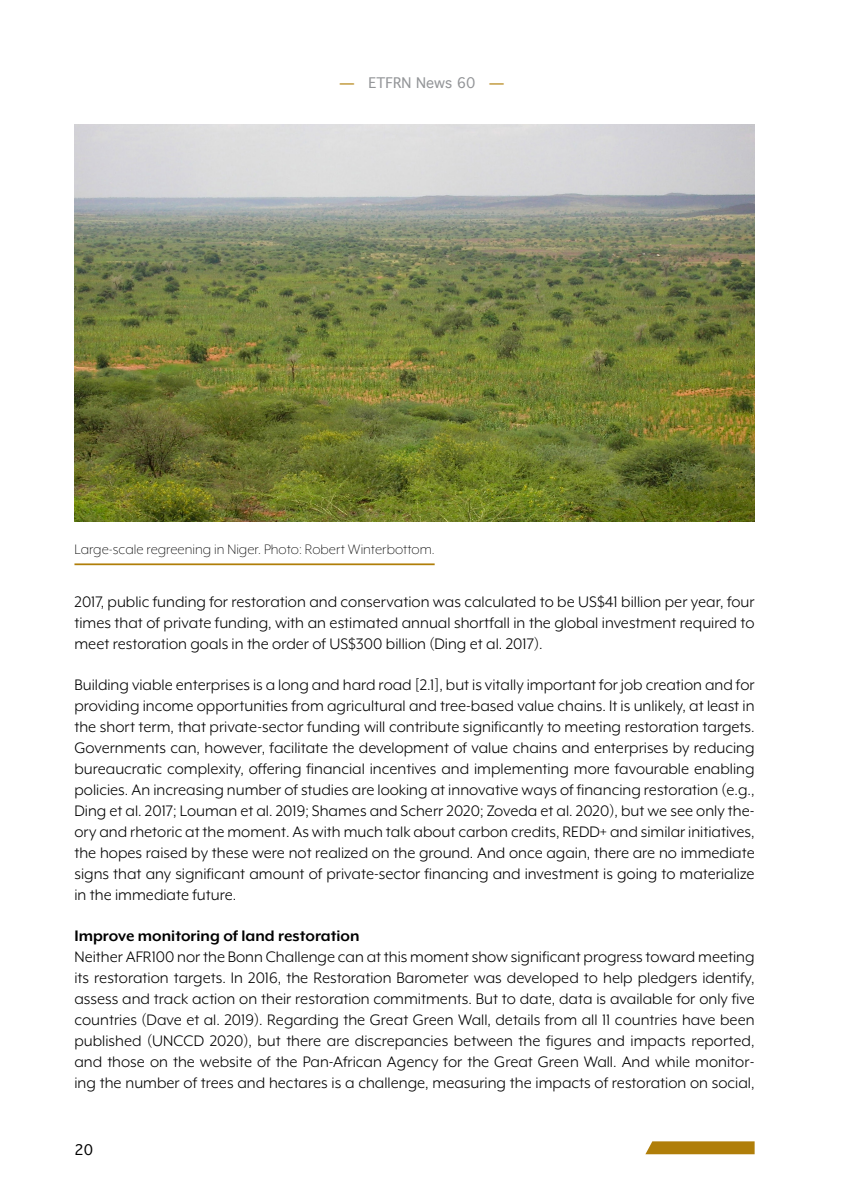
<style>
.page{position:relative;width:844px;height:1191px;background:#fff}
.page>*{position:absolute;margin:0;border:0;box-sizing:border-box;transform-origin:0 0}
.Body{font:17.5px/21px "Mr Eaves XL Mod OT";color:#000;text-align:justify}
.Heading2{font:700 17.5px "Mr Eaves XL Mod OT";color:#000}
.photo-caption{font:300 15.75px "Mr Eaves XL Mod OT";color:#000}
.t1{font:14px "Thonburi";color:#939598}
.t2{font:14px "Thonburi";color:#000}
.s1{font-weight:700;color:#b07e09}
</style>
<div class="page">
<svg style="left:645px;top:1141px;width:109px;height:13px"></svg>
<img style="left:74px;top:124px;width:680px;height:397px">
<hr style="left:74px;top:563px;width:360px;height:2px;background:#b07e09">
<p class="t1" style="left:340px;top:75px;width:166px"><span class="s1">—</span> ETFRN News 60 <span class="s1">—</span></p>
<p class="photo-caption" style="left:74px;top:541px;width:361px">Large-scale regreening in Niger. Photo: Robert Winterbottom.</p>
<p class="Body" style="left:74px;top:591px;width:681px">2017, public funding for restoration and conservation was calculated to be US$41 billion per year, four times that of private funding, with an estimated annual shortfall in the global investment required to meet restoration goals in the order of US$300 billion (Ding et al. 2017).</p>
<p class="Body" style="left:74px;top:674px;width:681px">Building viable enterprises is a long and hard road [2.1], but is vitally important for job creation and for providing income opportunities from agricultural and tree-based value chains. It is unlikely, at least in the short term, that private-sector funding will contribute significantly to meeting restoration targets.<br>Governments can, however, facilitate the development of value chains and enterprises by reducing bureaucratic complexity, offering financial incentives and implementing more favourable enabling policies. An increasing number of studies are looking at innovative ways of financing restoration (e.g., Ding et al. 2017; Louman et al. 2019; Shames and Scherr 2020; Zoveda et al. 2020), but we see only the&shy;ory and rhetoric at the moment. As with much talk about carbon credits, REDD+ and similar initiatives, the hopes raised by these were not realized on the ground. And once again, there are no immediate signs that any significant amount of private-sector financing and investment is going to materialize in the immediate future.</p>
<p class="Heading2" style="left:74px;top:927px;width:286px">Improve monitoring of land restoration</p>
<p class="Body" style="left:74px;top:946px;width:681px">Neither AFR100 nor the Bonn Challenge can at this moment show significant progress toward meeting its restoration targets. In 2016, the Restoration Barometer was developed to help pledgers identify, assess and track action on their restoration commitments. But to date, data is available for only five countries (Dave et al. 2019). Regarding the Great Green Wall, details from all 11 countries have been published (UNCCD 2020), but there are discrepancies between the figures and impacts reported, and those on the website of the Pan-African Agency for the Great Green Wall. And while monitor&shy;ing the number of trees and hectares is a challenge, measuring the impacts of restoration on social,</p>
<p class="t2" style="left:74px;top:1141px;width:20px">20</p>
</div>
